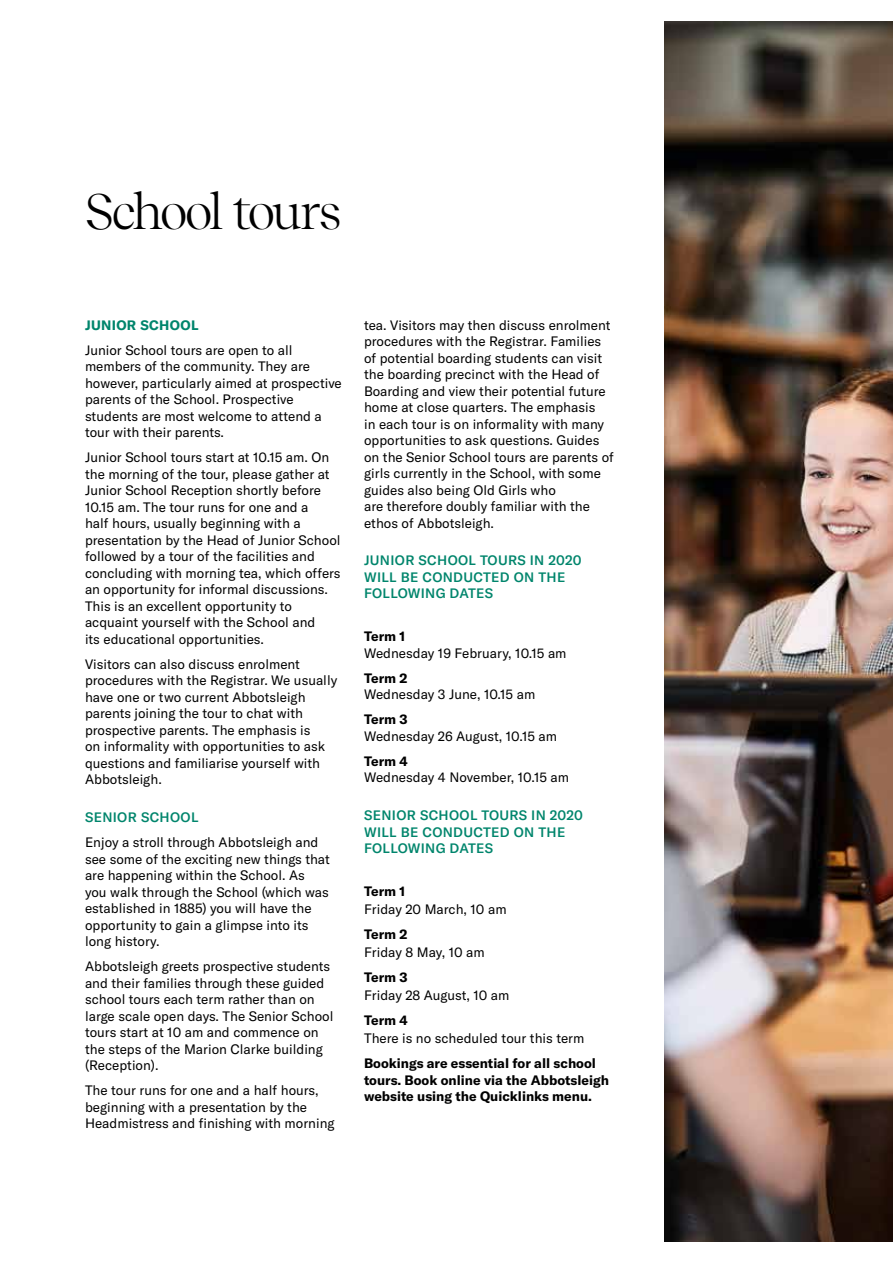
<style>
.page{position:relative;width:893px;height:1263px;background:#fff}
.page>*{position:absolute;margin:0;border:0;box-sizing:border-box;transform-origin:0 0}
.t1{font:49.5px "Recife Display";letter-spacing:-.05em;color:#000}
.t2{font:13.5px/16.5px "GT America";color:#000}
.t3{font:700 13.5px/16.5px "GT America";color:#000}
.t4{font:500 13.5px/16.5px "GT America";letter-spacing:.025em;color:#00856c}
.t5{font:700 13.5px "GT America";letter-spacing:.025em;color:#00856c}
</style>
<div class="page">
<img style="left:664px;top:21px;width:229px;height:1221px">
<h1 class="t1" style="left:85px;top:176px;width:257px">School tours</h1>
<p class="t5" style="left:85px;top:316px;width:115px">JUNIOR SCHOOL</p>
<p class="t2" style="left:85px;top:342px;width:258px">Junior School tours are open to all members of the community. They are however, particularly aimed at prospective parents of the School. Prospective students are most welcome to attend a tour with their parents.</p>
<p class="t2" style="left:85px;top:449px;width:257px">Junior School tours start at 10.15 am. On the morning of the tour, please gather at Junior School Reception shortly before 10.15 am. The tour runs for one and a<br>half hours, usually beginning with a presentation by the Head of Junior School followed by a tour of the facilities and concluding with morning tea, which offers an opportunity for informal discussions.<br>This is an excellent opportunity to acquaint yourself with the School and<br>its educational opportunities.</p>
<p class="t2" style="left:85px;top:656px;width:254px">Visitors can also discuss enrolment procedures with the Registrar. We usually have one or two current Abbotsleigh parents joining the tour to chat with prospective parents. The emphasis is<br>on informality with opportunities to ask questions and familiarise yourself with Abbotsleigh.</p>
<p class="t4" style="left:85px;top:809px;width:115px">SENIOR SCHOOL</p>
<p class="t2" style="left:85px;top:834px;width:246px">Enjoy a stroll through Abbotsleigh and see some of the exciting new things that are happening within the School. As<br>you walk through the School (which was established in 1885) you will have the opportunity to gain a glimpse into its long history.</p>
<p class="t2" style="left:85px;top:958px;width:250px">Abbotsleigh greets prospective students and their families through these guided school tours each term rather than on large scale open days. The Senior School tours start at 10 am and commence on the steps of the Marion Clarke building (Reception).</p>
<p class="t2" style="left:85px;top:1082px;width:251px">The tour runs for one and a half hours, beginning with a presentation by the<br>Headmistress and finishing with morning</p>
<p class="t2" style="left:364px;top:317px;width:251px">tea. Visitors may then discuss enrolment procedures with the Registrar. Families of potential boarding students can visit the boarding precinct with the Head of Boarding and view their potential future home at close quarters. The emphasis<br>in each tour is on informality with many opportunities to ask questions. Guides on the Senior School tours are parents of girls currently in the School, with some guides also being Old Girls who<br>are therefore doubly familiar with the ethos of Abbotsleigh.</p>
<p class="t4" style="left:364px;top:552px;width:219px">JUNIOR SCHOOL TOURS IN 2020<br>WILL BE CONDUCTED ON THE<br>FOLLOWING DATES</p>
<p class="t3" style="left:364px;top:628px;width:43px">Term 1</p>
<p class="t2" style="left:364px;top:645px;width:204px">Wednesday 19 February, 10.15 am</p>
<p class="t3" style="left:364px;top:670px;width:45px">Term 2</p>
<p class="t2" style="left:364px;top:686px;width:173px">Wednesday 3 June, 10.15 am</p>
<p class="t3" style="left:364px;top:711px;width:45px">Term 3</p>
<p class="t2" style="left:364px;top:728px;width:194px">Wednesday 26 August, 10.15 am</p>
<p class="t3" style="left:364px;top:753px;width:45px">Term 4</p>
<p class="t2" style="left:364px;top:769px;width:207px">Wednesday 4 November, 10.15 am</p>
<p class="t4" style="left:364px;top:807px;width:220px">SENIOR SCHOOL TOURS IN 2020<br>WILL BE CONDUCTED ON THE<br>FOLLOWING DATES</p>
<p class="t3" style="left:364px;top:883px;width:43px">Term 1</p>
<p class="t2" style="left:364px;top:901px;width:144px">Friday 20 March, 10 am</p>
<p class="t3" style="left:364px;top:926px;width:45px">Term 2</p>
<p class="t2" style="left:364px;top:944px;width:122px">Friday 8 May, 10 am</p>
<p class="t3" style="left:364px;top:969px;width:45px">Term 3</p>
<p class="t2" style="left:364px;top:987px;width:147px">Friday 28 August, 10 am</p>
<p class="t3" style="left:364px;top:1012px;width:45px">Term 4</p>
<p class="t2" style="left:364px;top:1030px;width:222px">There is no scheduled tour this term</p>
<p class="t3" style="left:364px;top:1055px;width:246px">Bookings are essential for all school tours. Book online via the Abbotsleigh website using the Quicklinks menu.</p>
</div>
